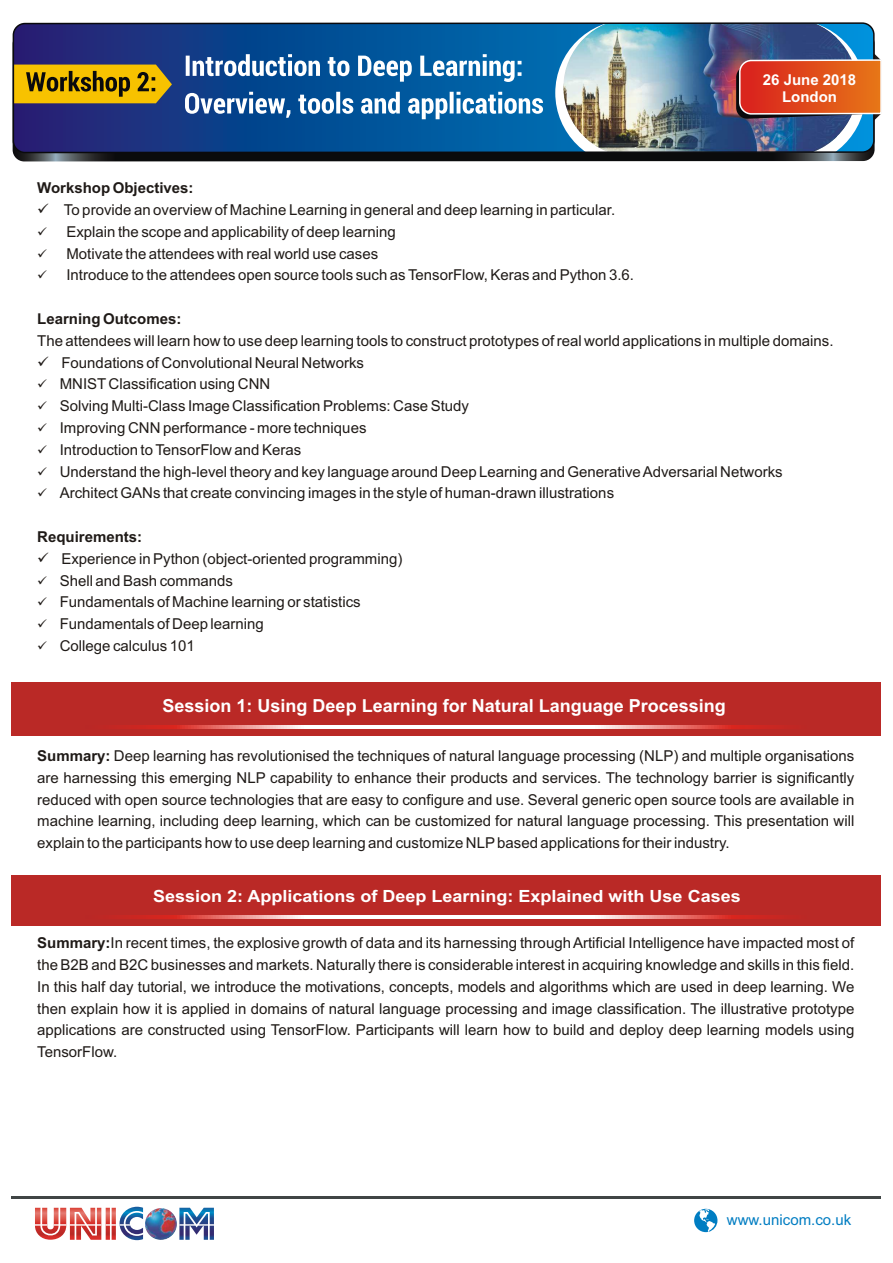
<style>
.page{position:relative;width:893px;height:1263px;background:#fff}
.page>*{position:absolute;margin:0;border:0;box-sizing:border-box;transform-origin:0 0}
.t1{font:700 18px "Arial";color:#fff}
.t2{font:700 16.8px "Arial";color:#fff;scale:1.07 1}
.t3{font:15px/21.8px "Arial";color:#1f1a17}
.t4{font:700 15px "Arial";color:#1f1a17}
.t5{font:15px "Arial";color:#007dc2}
.t6{font:700 15px/16.8px "Arial";color:#fff;text-align:center}
.s1{font-weight:700}
</style>
<div class="page">
<img style="left:35px;top:1206px;width:179px;height:35px">
<hr style="left:12px;top:1197px;width:869px;height:2px;background:#404545">
<svg style="left:694px;top:1209px;width:23px;height:23px"></svg>
<img style="left:13px;top:32px;width:862px;height:129px;border-radius:12px">
<img style="left:13px;top:23px;width:861px;height:130px;border-radius:12px">
<svg style="left:16px;top:65px;width:156px;height:38px;background:#be9709"></svg>
<svg style="left:185px;top:54px;width:358px;height:65px"></svg>
<div style="left:13px;top:22px;width:862px;height:131px;border:2px solid #0a0a0d;border-radius:12px"></div>
<img style="left:555px;top:23px;width:326px;height:130px">
<div style="left:12px;top:682px;width:869px;height:54px;background:#ba2926"></div>
<div style="left:12px;top:875px;width:869px;height:50px;background:#ba2926"></div>
<svg style="left:117px;top:726px;width:667px;height:2px"></svg>
<svg style="left:117px;top:916px;width:667px;height:2px"></svg>
<p class="t6" style="left:763px;top:73px;width:95px">26 June 2018<br>London</p>
<p class="t4" style="left:37px;top:182px;width:158px">Workshop Objectives:</p>
<p class="t3" style="left:64px;top:200px;width:553px">To provide an overview of Machine Learning in general and deep learning in particular.</p>
<p class="t3" style="left:66px;top:222px;width:331px">Explain the scope and applicability of deep learning</p>
<p class="t3" style="left:66px;top:244px;width:569px">Motivate the attendees with real world use cases<br>Introduce to the attendees open source tools such as TensorFlow, Keras and Python 3.6.</p>
<p class="t4" style="left:37px;top:313px;width:146px">Learning Outcomes:</p>
<p class="t3" style="left:37px;top:331px;width:798px">The attendees will learn how to use deep learning tools to construct prototypes of real world applications in multiple domains.</p>
<p class="t3" style="left:61px;top:353px;width:304px">Foundations of Convolutional Neural Networks</p>
<p class="t3" style="left:60px;top:375px;width:212px">MNIST Classification using CNN</p>
<p class="t3" style="left:60px;top:396px;width:411px">Solving Multi-Class Image Classification Problems: Case Study</p>
<p class="t3" style="left:60px;top:418px;width:308px">Improving CNN performance - more techniques</p>
<p class="t3" style="left:60px;top:440px;width:243px">Introduction to TensorFlow and Keras</p>
<p class="t3" style="left:60px;top:462px;width:724px">Understand the high-level theory and key language around Deep Learning and Generative Adversarial Networks<br>Architect GANs that create convincing images in the style of human-drawn illustrations</p>
<p class="t4" style="left:37px;top:531px;width:107px">Requirements:</p>
<p class="t3" style="left:37px;top:549px;width:367px">✓Experience in Python (object-oriented programming)</p>
<p class="t3" style="left:60px;top:571px;width:175px">Shell and Bash commands</p>
<p class="t3" style="left:60px;top:592px;width:302px">Fundamentals of Machine learning or statistics</p>
<p class="t3" style="left:60px;top:614px;width:206px">Fundamentals of Deep learning<br>College calculus 101</p>
<p class="t1" style="left:163px;top:699px;width:565px">Session 1: Using Deep Learning for Natural Language Processing</p>
<p class="t3" style="left:37px;top:746px;width:819px;text-align:justify"><span class="s1">Summary:</span> Deep learning has revolutionised the techniques of natural language processing (NLP) and multiple organisations are harnessing this emerging NLP capability to enhance their products and services. The technology barrier is significantly reduced with open source technologies that are easy to configure and use. Several generic open source tools are available in machine learning, including deep learning, which can be customized for natural language processing. This presentation will explain to the participants how to use deep learning and customize NLPbased applications for their industry.</p>
<p class="t2" style="left:153px;top:890px;width:551px">Session 2: Applications of Deep Learning: Explained with Use Cases</p>
<p class="t3" style="left:37px;top:933px;width:819px;text-align:justify"><span class="s1">Summary:</span>In recent times, the explosive growth of data and its harnessing through Artificial Intelligence have impacted most of the B2B and B2C businesses and markets. Naturally there is considerable interest in acquiring knowledge and skills in this field.<br>In this half day tutorial, we introduce the motivations, concepts, models and algorithms which are used in deep learning. We then explain how it is applied in domains of natural language processing and image classification. The illustrative prototype applications are constructed using TensorFlow. Participants will learn how to build and deploy deep learning models using TensorFlow.</p>
<p class="t5" style="left:727px;top:1214px;width:126px">www.unicom.co.uk</p>
</div>
